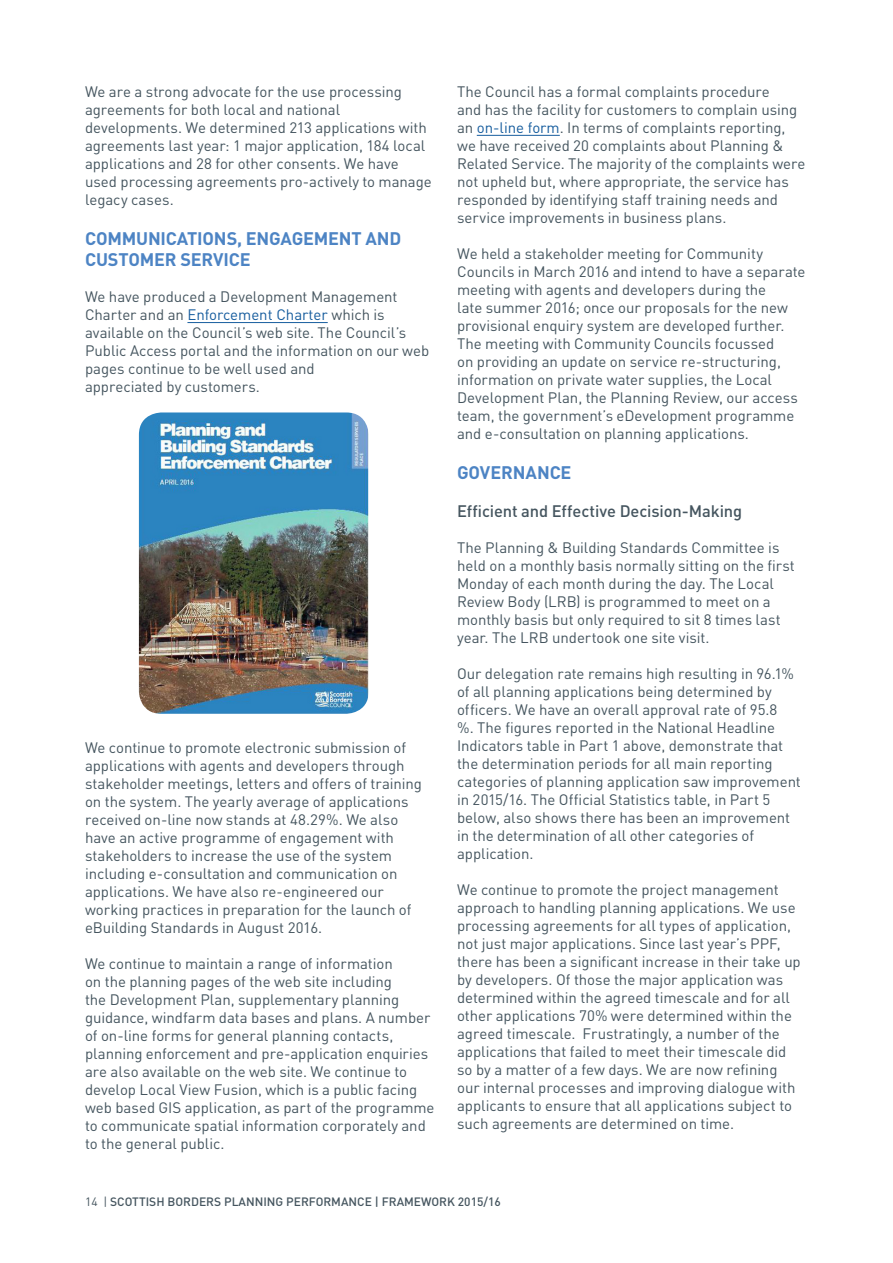
<style>
.page{position:relative;width:893px;height:1263px;background:#fff}
.page>*{position:absolute;margin:0;border:0;box-sizing:border-box;transform-origin:0 0}
.t1{font:700 18px/21.6px "DIN";letter-spacing:-.015em;color:#4d84c4}
.t2{font:500 16.5px "DIN";letter-spacing:-.005em;color:#45555f}
.t3{font:15px/18px "DIN";letter-spacing:-.005em;color:#45555f}
.t4{font:500 12px "DIN";color:#45555f}
.s1{color:#175d9e}
.s2{font-weight:400}
</style>
<div class="page">
<hr style="left:187px;top:322px;width:141px;height:1px;background:#175d9e">
<img style="left:139px;top:412px;width:230px;height:302px">
<hr style="left:477px;top:135px;width:83px;height:1px;background:#175d9e">
<p class="t3" style="left:85px;top:83px;width:348px">We are a strong advocate for the use processing agreements for both local and national developments. We determined 213 applications with agreements last year: 1 major application, 184 local applications and 28 for other consents. We have used processing agreements pro-actively to manage legacy cases.</p>
<p class="t1" style="left:85px;top:227px;width:318px">COMMUNICATIONS, ENGAGEMENT AND<br>CUSTOMER SERVICE</p>
<p class="t3" style="left:85px;top:288px;width:314px">We have produced a Development Management</p>
<p class="t3" style="left:85px;top:306px;width:346px">Charter and an <span class="s1">Enforcement Charter</span> which is available on the Council’s web site. The Council’s Public Access portal and the information on our web pages continue to be well used and</p>
<p class="t3" style="left:85px;top:378px;width:176px">appreciated by customers.</p>
<p class="t3" style="left:85px;top:738px;width:338px">We continue to promote electronic submission of applications with agents and developers through stakeholder meetings, letters and offers of training on the system. The yearly average of applications received on-line now stands at 48.29%. We also have an active programme of engagement with stakeholders to increase the use of the system including e-consultation and communication on applications. We have also re-engineered our working practices in preparation for the launch of eBuilding Standards in August 2016.</p>
<p class="t3" style="left:85px;top:954px;width:351px">We continue to maintain a range of information<br>on the planning pages of the web site including<br>the Development Plan, supplementary planning guidance, windfarm data bases and plans. A number of on-line forms for general planning contacts, planning enforcement and pre-application enquiries are also available on the web site. We continue to develop Local View Fusion, which is a public facing web based GIS application, as part of the programme to communicate spatial information corporately and to the general public.</p>
<p class="t3" style="left:457px;top:83px;width:350px">The Council has a formal complaints procedure<br>and has the facility for customers to complain using an <span class="s1">on-line form</span>. In terms of complaints reporting, we have received 20 complaints about Planning &amp; Related Service. The majority of the complaints were not upheld but, where appropriate, the service has responded by identifying staff training needs and service improvements in business plans.</p>
<p class="t3" style="left:457px;top:245px;width:350px">We held a stakeholder meeting for Community Councils in March 2016 and intend to have a separate meeting with agents and developers during the<br>late summer 2016; once our proposals for the new provisional enquiry system are developed further.<br>The meeting with Community Councils focussed<br>on providing an update on service re-structuring, information on private water supplies, the Local Development Plan, the Planning Review, our access team, the government’s eDevelopment programme and e-consultation on planning applications.</p>
<p class="t1" style="left:457px;top:461px;width:116px">GOVERNANCE</p>
<p class="t2" style="left:457px;top:500px;width:287px">Efficient and Effective Decision-Making</p>
<p class="t3" style="left:457px;top:538px;width:339px">The Planning &amp; Building Standards Committee is held on a monthly basis normally sitting on the first Monday of each month during the day. The Local Review Body (LRB) is programmed to meet on a monthly basis but only required to sit 8 times last year. The LRB undertook one site visit.</p>
<p class="t3" style="left:457px;top:664px;width:345px">Our delegation rate remains high resulting in 96.1% of all planning applications being determined by officers. We have an overall approval rate of 95.8<br>%. The figures reported in the National Headline Indicators table in Part 1 above, demonstrate that the determination periods for all main reporting categories of planning application saw improvement in 2015/16. The Official Statistics table, in Part 5 below, also shows there has been an improvement in the determination of all other categories of application.</p>
<p class="t3" style="left:457px;top:880px;width:345px">We continue to promote the project management approach to handling planning applications. We use processing agreements for all types of application, not just major applications. Since last year’s PPF, there has been a significant increase in their take up by developers. Of those the major application was determined within the agreed timescale and for all other applications 70% were determined within the agreed timescale. Frustratingly, a number of the applications that failed to meet their timescale did so by a matter of a few days. We are now refining our internal processes and improving dialogue with applicants to ensure that all applications subject to such agreements are determined on time.</p>
<p class="t4" style="left:85px;top:1194px;width:417px"><span class="s2">14 |</span> SCOTTISH BORDERS PLANNING PERFORMANCE | FRAMEWORK 2015/16</p>
</div>
